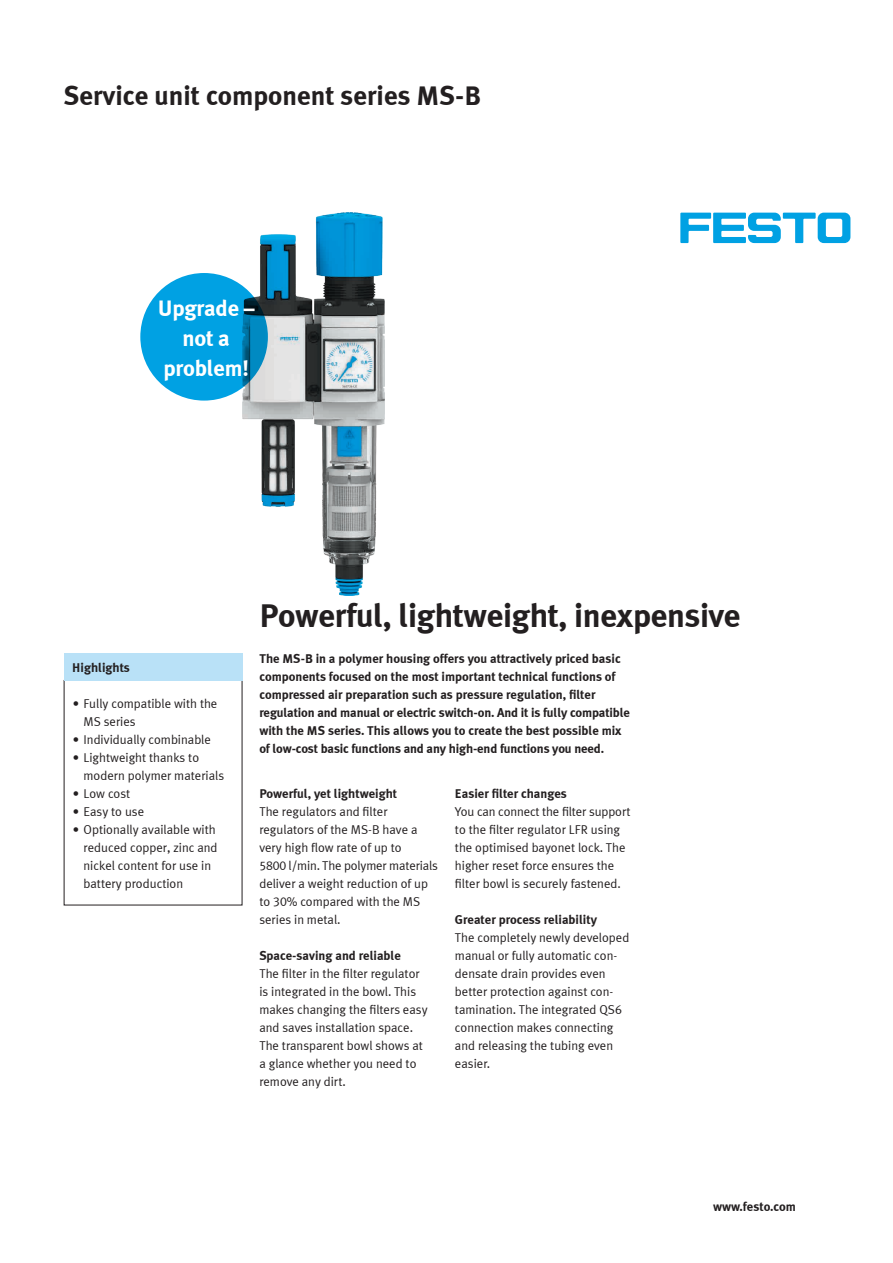
<style>
.page{position:relative;width:893px;height:1263px;background:#fff}
.page>*{position:absolute;margin:0;border:0;box-sizing:border-box;transform-origin:0 0}
.t1{font:700 33px "Meta Plus LF";letter-spacing:-.01em;color:#231f20}
.t2{font:700 27px "Meta Plus LF";color:#231f20}
.t3{font:700 22.5px/30px "Meta Plus LF";letter-spacing:-.01em;color:#fff;text-align:center}
.t4{font:12.75px/18px "Meta Plus LF";color:#231f20}
.t5{font:700 12.75px/18px "Meta Plus LF";color:#231f20}
</style>
<div class="page">
<svg style="left:680px;top:213px;width:170px;height:30px"></svg>
<img style="left:242px;top:212px;width:142px;height:383px">
<div style="left:64px;top:654px;width:178px;height:27px;background:#b9e1f7"></div>
<div style="left:140px;top:273px;width:128px;height:128px;background:#00a1e3;border-radius:50%"></div>
<h2 class="t2" style="left:64px;top:79px;width:419px">Service unit component series MS-B</h2>
<h3 class="t3" style="left:158px;top:293px;width:99px">Upgrade – not a problem!</h3>
<p class="t5" style="left:72px;top:658px;width:59px">Highlights</p>
<p class="t4" style="left:84px;top:694px;width:135px;text-indent:-11px">• Fully compatible with the<br>MS series</p>
<p class="t4" style="left:73px;top:730px;width:139px">• Individually combinable</p>
<p class="t4" style="left:84px;top:748px;width:142px;text-indent:-11px">• Lightweight thanks to modern polymer materials</p>
<p class="t4" style="left:73px;top:784px;width:59px">• Low cost</p>
<p class="t4" style="left:73px;top:802px;width:73px">• Easy to use</p>
<p class="t4" style="left:84px;top:820px;width:135px;text-indent:-11px">• Optionally available with reduced copper, zinc and nickel content for use in battery production</p>
<h1 class="t1" style="left:259px;top:594px;width:483px">Powerful, lightweight, inexpensive</h1>
<p class="t5" style="left:259px;top:649px;width:372px">The MS-B in a polymer housing offers you attractively priced basic components focused on the most important technical functions of compressed air preparation such as pressure regulation, filter regulation and manual or electric switch-on. And it is fully compatible with the MS series. This allows you to create the best possible mix of low-cost basic functions and any high-end functions you need.</p>
<p class="t5" style="left:259px;top:784px;width:139px">Powerful, yet lightweight</p>
<p class="t4" style="left:259px;top:802px;width:180px">The regulators and filter regulators of the MS-B have a very high flow rate of up to<br>5800 l/min. The polymer materials deliver a weight reduction of up to 30% compared with the MS series in metal.</p>
<p class="t5" style="left:259px;top:946px;width:143px">Space-saving and reliable</p>
<p class="t4" style="left:259px;top:964px;width:170px">The filter in the filter regulator is integrated in the bowl. This makes changing the filters easy and saves installation space.<br>The transparent bowl shows at a glance whether you need to remove any dirt.</p>
<p class="t5" style="left:455px;top:784px;width:113px">Easier filter changes</p>
<p class="t4" style="left:455px;top:802px;width:177px">You can connect the filter support to the filter regulator LFR using the optimised bayonet lock. The higher reset force ensures the filter bowl is securely fastened.</p>
<p class="t5" style="left:455px;top:910px;width:144px">Greater process reliability</p>
<p class="t4" style="left:455px;top:928px;width:176px">The completely newly developed manual or fully automatic con&shy;densate drain provides even better protection against con&shy;tamination. The integrated QS6 connection makes connecting and releasing the tubing even easier.</p>
<p class="t5" style="left:713px;top:1197px;width:84px">www.festo.com</p>
</div>
